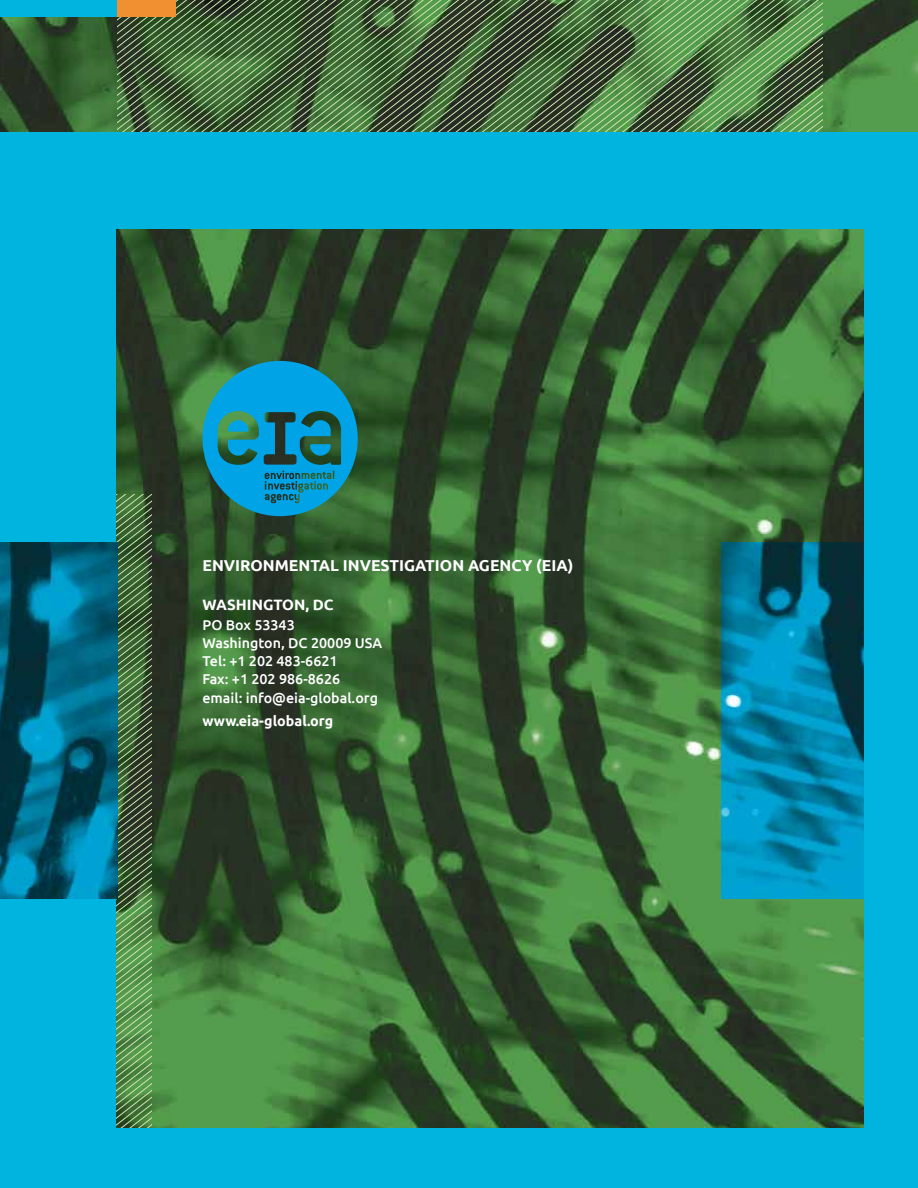
<style>
.page{position:relative;width:918px;height:1188px;background:#fff}
.page>*{position:absolute;margin:0;border:0;box-sizing:border-box;transform-origin:0 0}
.t1{font:700 15.75px "Ubuntu";color:#fff}
.t2{font:700 15px "Ubuntu";color:#fff}
.t3{font:500 14.25px/18px "Ubuntu";color:#fff}
.t4{font:700 14.25px "Ubuntu";color:#fff}
</style>
<div class="page">
<img style="left:0;top:0;width:918px;height:1128px">
<img style="left:721px;top:542px;width:144px;height:357px">
<svg style="left:176px;top:2px;width:646px;height:4px;background:#4f7145"></svg>
<svg style="left:176px;top:6px;width:646px;height:5px;background:#4e7145"></svg>
<svg style="left:176px;top:11px;width:646px;height:4px;background:#507246"></svg>
<svg style="left:117px;top:15px;width:705px;height:4px;background:#537345"></svg>
<svg style="left:117px;top:19px;width:705px;height:4px;background:#507445"></svg>
<svg style="left:117px;top:23px;width:705px;height:5px;background:#4f7345"></svg>
<svg style="left:117px;top:28px;width:705px;height:4px;background:#4f7145"></svg>
<svg style="left:117px;top:32px;width:705px;height:101px;background:#4f7245"></svg>
<svg style="left:120px;top:36px;width:702px;height:97px;background:#4f7145"></svg>
<svg style="left:123px;top:40px;width:699px;height:93px;background:#4f7145"></svg>
<svg style="left:126px;top:45px;width:696px;height:88px;background:#4e6f45"></svg>
<svg style="left:130px;top:49px;width:692px;height:84px;background:#4e6e44"></svg>
<svg style="left:133px;top:53px;width:689px;height:80px;background:#4e6e44"></svg>
<svg style="left:136px;top:57px;width:686px;height:76px;background:#4f6f45"></svg>
<svg style="left:140px;top:62px;width:682px;height:71px;background:#4f7045"></svg>
<svg style="left:143px;top:66px;width:679px;height:67px;background:#4f7046"></svg>
<svg style="left:146px;top:70px;width:676px;height:63px;background:#4f7046"></svg>
<svg style="left:150px;top:74px;width:672px;height:59px;background:#507046"></svg>
<svg style="left:153px;top:79px;width:669px;height:54px;background:#4f6f45"></svg>
<svg style="left:156px;top:83px;width:666px;height:50px;background:#4e6d45"></svg>
<svg style="left:160px;top:87px;width:662px;height:46px;background:#4e6d45"></svg>
<svg style="left:163px;top:91px;width:659px;height:42px;background:#4e6e45"></svg>
<svg style="left:166px;top:96px;width:656px;height:37px;background:#4e734b"></svg>
<svg style="left:116px;top:361px;width:387px;height:767px;background:#34623a"></svg>
<div style="left:0;top:0;width:117px;height:17px;background:#00b4e0"></div>
<div style="left:117px;top:0;width:59px;height:16px;background:#f09030"></div>
<div style="left:865px;top:134px;width:53px;height:1054px;background:#00b4e0"></div>
<div style="left:0;top:133px;width:917px;height:96px;background:#00b4e0"></div>
<div style="left:0;top:161px;width:116px;height:1027px;background:#00b4e0"></div>
<div style="left:0;top:1128px;width:918px;height:60px;background:#00b4e0"></div>
<img style="left:0;top:542px;width:117px;height:357px">
<p class="t1" style="left:202px;top:556px;width:372px">ENVIRONMENTAL INVESTIGATION AGENCY (EIA)</p>
<p class="t2" style="left:202px;top:596px;width:133px">WASHINGTON, DC</p>
<p class="t3" style="left:202px;top:615px;width:181px">PO Box 53343<br>Washington, DC 20009 USA<br>Tel: +1 202 483-6621<br>Fax: +1 202 986-8626</p>
<p class="t3" style="left:202px;top:689px;width:177px">email: info@eia-global.org</p>
<p class="t4" style="left:202px;top:712px;width:132px">www.eia-global.org</p>
</div>
